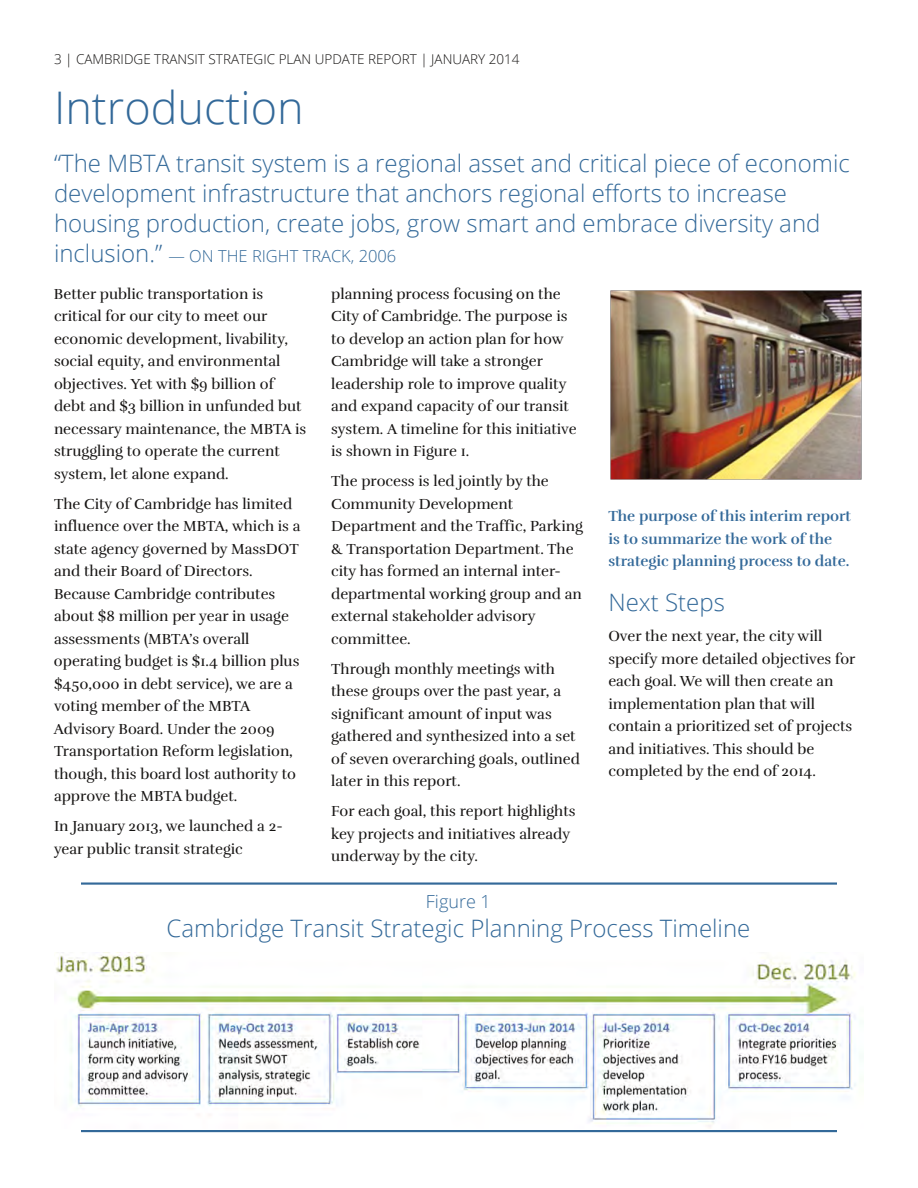
<style>
.page{position:relative;width:918px;height:1188px;background:#fff}
.page>*{position:absolute;margin:0;border:0;box-sizing:border-box;transform-origin:0 0}
.t1{font:300 45px "Open Sans";color:#336999}
.t2{font:300 24px/30px "Open Sans";color:#336999}
.t3{font:300 18px "Open Sans";color:#336999}
.t4{font:300 16.5px "Open Sans";color:#336999}
.t5{font:15px/22.5px "Rufina";color:#161413}
.t6{font:700 15px/22.5px "Rufina";color:#336999}
.t7{font:300 13.5px "Open Sans";color:#161413}
.s1{font-size:24px}
</style>
<div class="page">
<img style="left:610px;top:290px;width:252px;height:190px">
<img style="left:56px;top:955px;width:800px;height:172px">
<hr style="left:81px;top:882px;width:756px;height:3px;background:#336999">
<hr style="left:81px;top:1130px;width:756px;height:2px;background:#336999">
<p class="t7" style="left:54px;top:50px;width:467px">3 | CAMBRIDGE TRANSIT STRATEGIC PLAN UPDATE REPORT | JANUARY 2014</p>
<h1 class="t1" style="left:54px;top:76px;width:251px">Introduction</h1>
<h2 class="t2" style="left:54px;top:148px;width:797px">“The MBTA transit system is a regional asset and critical piece of economic development infrastructure that anchors regional efforts to increase housing production, create jobs, grow smart and embrace diversity and</h2>
<p class="t4" style="left:54px;top:245px;width:344px"><span class="s1">inclusion.”</span> — ON THE RIGHT TRACK, 2006</p>
<p class="t5" style="left:54px;top:283px;width:254px">Better public transportation is critical for our city to meet our economic development, livability, social equity, and environmental objectives. Yet with $9 billion of debt and $3 billion in unfunded but necessary maintenance, the MBTA is struggling to operate the current system, let alone expand.</p>
<p class="t5" style="left:54px;top:493px;width:248px">The City of Cambridge has limited influence over the MBTA, which is a state agency governed by MassDOT and their Board of Directors.<br>Because Cambridge contributes about $8 million per year in usage assessments (MBTA’s overall operating budget is $1.4 billion plus $450,000 in debt service), we are a voting member of the MBTA<br>Advisory Board. Under the 2009<br>Transportation Reform legislation, though, this board lost authority to approve the MBTA budget.</p>
<p class="t5" style="left:54px;top:815px;width:230px">In January 2013, we launched a 2- year public transit strategic</p>
<p class="t5" style="left:331px;top:283px;width:247px">planning process focusing on the<br>City of Cambridge. The purpose is to develop an action plan for how<br>Cambridge will take a stronger leadership role to improve quality and expand capacity of our transit system. A timeline for this initiative is shown in Figure 1.</p>
<p class="t5" style="left:331px;top:470px;width:253px">The process is led jointly by the<br>Community Development<br>Department and the Traffic, Parking &amp; Transportation Department. The city has formed an internal inter&shy;departmental working group and an external stakeholder advisory committee.</p>
<p class="t5" style="left:331px;top:658px;width:250px">Through monthly meetings with these groups over the past year, a significant amount of input was gathered and synthesized into a set of seven overarching goals, outlined later in this report.</p>
<p class="t5" style="left:331px;top:800px;width:246px">For each goal, this report highlights key projects and initiatives already underway by the city.</p>
<p class="t6" style="left:608px;top:505px;width:244px">The purpose of this interim report is to summarize the work of the strategic planning process to date.</p>
<h2 class="t2" style="left:608px;top:587px;width:118px">Next Steps</h2>
<p class="t5" style="left:608px;top:625px;width:249px">Over the next year, the city will specify more detailed objectives for each goal. We will then create an implementation plan that will contain a prioritized set of projects and initiatives. This should be completed by the end of 2014.</p>
<p class="t3" style="left:426px;top:888px;width:66px">Figure 1</p>
<h2 class="t2" style="left:167px;top:913px;width:585px">Cambridge Transit Strategic Planning Process Timeline</h2>
</div>
